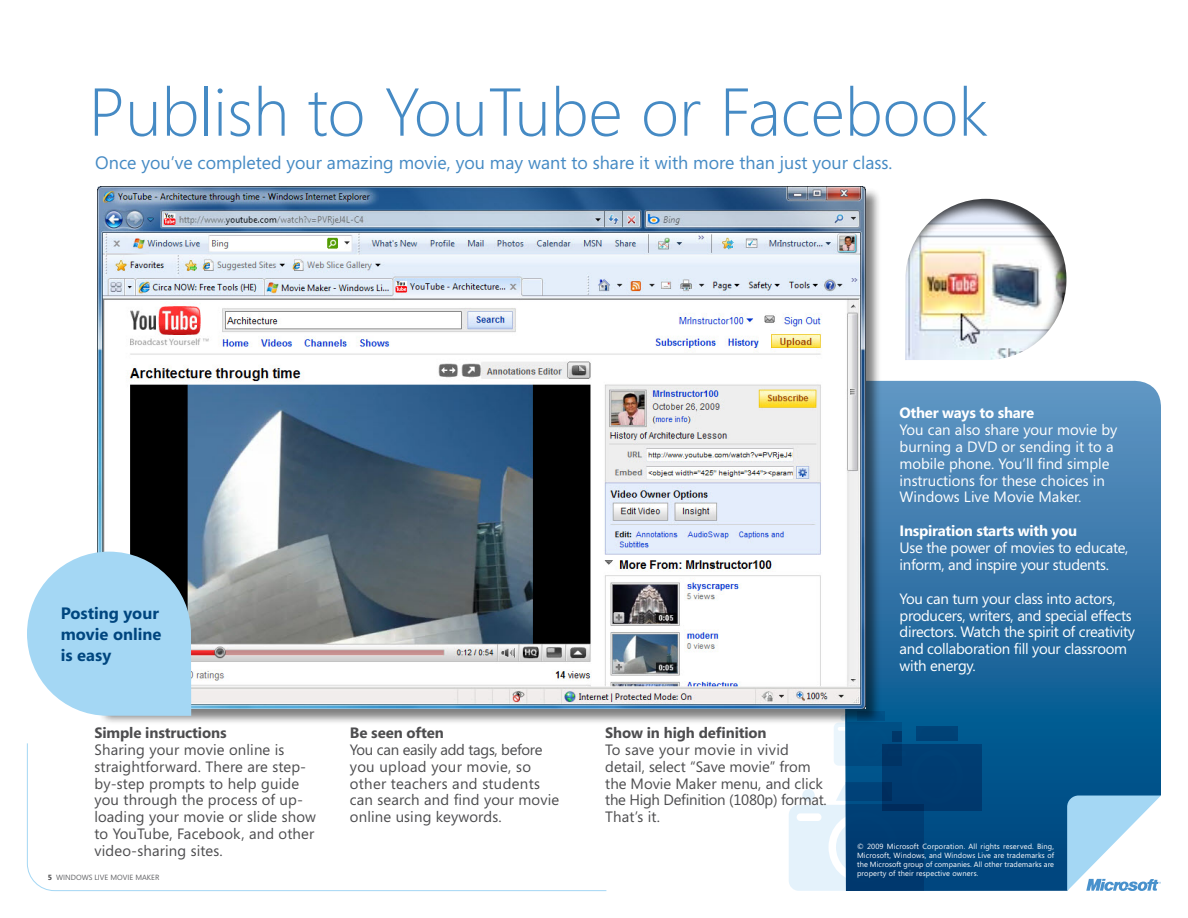
<style>
.page{position:relative;width:1188px;height:918px;background:#fff}
.page>*{position:absolute;margin:0;border:0;box-sizing:border-box;transform-origin:0 0}
.t1{font:300 67.5px "Segoe";color:#458ac4}
.t2{font:18px "Segoe";color:#458ac4}
.t3{font:700 16.5px/21px "Segoe";color:#00467f}
.t4{font:15px/16.8px "Segoe";letter-spacing:.01em;color:#4d4d4f}
.t5{font:15px/16.8px "Segoe";letter-spacing:-.02em;color:#fff}
.t6{font:15px/16.8px "Segoe";color:#fff}
.t7{font:700 15px "Segoe";letter-spacing:-.01em;color:#4d4d4f}
.t8{font:700 15px "Segoe";letter-spacing:-.02em;color:#fff}
.t9{font:7.5px/9px "Segoe";letter-spacing:.015em;color:#fff;text-align:justify}
.t10{font:7.5px "Segoe";color:#636467}
.s1{font-weight:700;color:#4d4d4f}
</style>
<div class="page">
<svg style="left:882px;top:380px;width:279px;height:511px;background:#2f72a5"></svg>
<svg style="left:789px;top:712px;width:193px;height:179px;background:#44759d"></svg>
<svg style="left:27px;top:743px;width:580px;height:148px"></svg>
<svg style="left:996px;top:741px;width:14px;height:12px"></svg>
<div style="left:98px;top:187px;width:784px;height:538px;background:#000;opacity:.5"></div>
<img style="left:98px;top:187px;width:768px;height:522px">
<div style="left:905px;top:197px;width:163px;height:164px;background:#000;opacity:.75"></div>
<svg style="left:27px;top:552px;width:164px;height:164px;background:#a6d1e9"></svg>
<svg style="left:1067px;top:796px;width:94px;height:95px"></svg>
<h1 class="t1" style="left:89px;top:73px;width:901px">Publish to YouTube or Facebook</h1>
<p class="t2" style="left:95px;top:152px;width:799px">Once you’ve completed your amazing movie, you may want to share it with more than just your class.</p>
<p class="t3" style="left:61px;top:603px;width:102px">Posting your movie online is easy</p>
<p class="t8" style="left:900px;top:404px;width:136px">Other ways to share</p>
<p class="t6" style="left:900px;top:421px;width:219px">You can also share your movie by burning a DVD or sending it to a mobile phone. You’ll find simple instructions for these choices in<br>Windows Live Movie Maker.</p>
<p class="t8" style="left:900px;top:522px;width:179px">Inspiration starts with you</p>
<p class="t5" style="left:900px;top:539px;width:230px">Use the power of movies to educate, inform, and inspire your students.</p>
<p class="t5" style="left:900px;top:590px;width:237px">You can turn your class into actors, producers, writers, and special effects directors. Watch the spirit of creativity and collaboration fill your classroom with energy.</p>
<p class="t7" style="left:94px;top:724px;width:134px">Simple instructions</p>
<p class="t4" style="left:94px;top:741px;width:223px">Sharing your movie online is straightforward. There are step&shy;by-step prompts to help guide you through the process of up&shy;loading your movie or slide show to YouTube, Facebook, and other video-sharing sites.</p>
<p class="t10" style="left:48px;top:873px;width:113px"><span class="s1">5</span> Wi ndows Live Movi e Maker</p>
<p class="t7" style="left:350px;top:724px;width:96px">Be seen often</p>
<p class="t4" style="left:350px;top:741px;width:211px">You can easily add tags, before you upload your movie, so other teachers and students can search and find your movie online using keywords.</p>
<p class="t7" style="left:605px;top:724px;width:163px">Show in high definition</p>
<p class="t4" style="left:605px;top:741px;width:223px">To save your movie in vivid detail, select “Save movie” from the Movie Maker menu, and click the High Definition (1080p) format.<br>That’s it.</p>
<p class="t9" style="left:857px;top:841px;width:199px">© 2009 Microsoft Corporation. All rights reserved. Bing, Microsoft, Windows, and Windows Live are trademarks of the Microsoft group of companies. All other trademarks are property of their respective owners.</p>
</div>
